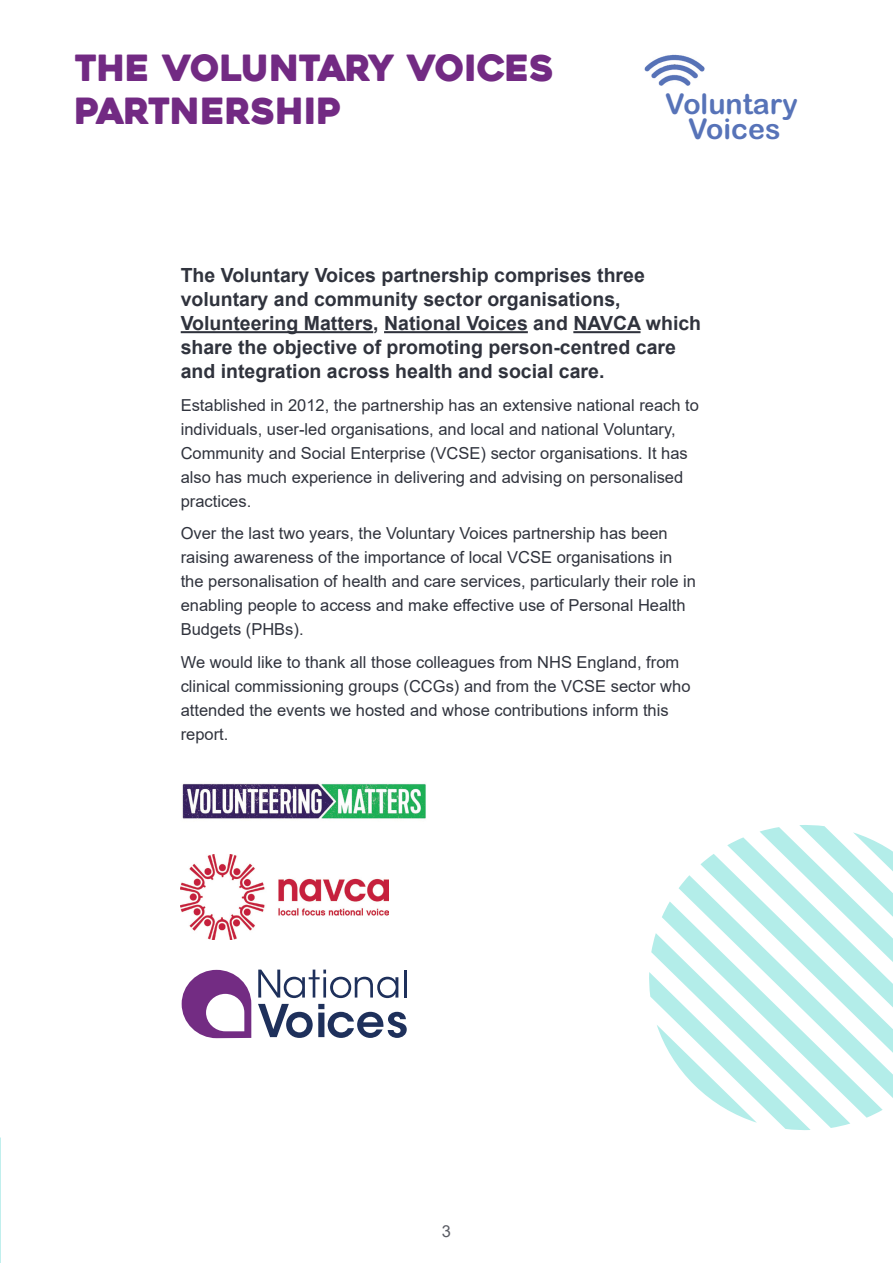
<style>
.page{position:relative;width:893px;height:1263px;background:#fff}
.page>*{position:absolute;margin:0;border:0;box-sizing:border-box;transform-origin:0 0}
.t1{font:36px/43.2px "Heavitas";color:#722a83}
.t2{font:28.5px/24.9px "Arial Rounded MT Bold";color:#5773b8;text-align:center}
.t3{font:700 19.5px/24px "Arial";color:#30333d}
.t4{font:16.5px/24px "Arial";color:#30333d}
.t5{font:16.5px "Arial";color:#5a5c64}
</style>
<div class="page">
<svg style="left:649px;top:825px;width:244px;height:305px"></svg>
<svg style="left:182px;top:970px;width:69px;height:68px"></svg>
<svg style="left:258px;top:970px;width:140px;height:28px"></svg>
<hr style="left:404px;top:970px;width:2px;height:27px;background:#1e305b">
<svg style="left:258px;top:1004px;width:149px;height:34px"></svg>
<img style="left:180px;top:855px;width:208px;height:84px">
<img style="left:182px;top:783px;width:244px;height:36px">
<hr style="left:181px;top:331px;width:192px;height:2px;background:#30333d">
<hr style="left:384px;top:331px;width:144px;height:2px;background:#30333d">
<hr style="left:573px;top:331px;width:67px;height:2px;background:#30333d">
<img style="left:644px;top:54px;width:61px;height:32px">
<h1 class="t1" style="left:74px;top:47px;width:481px">TH E VOLUNTARY VOICES<br>PARTNERSHIP</h1>
<h2 class="t2" style="left:665px;top:91px;width:134px">Voluntary<br>Voices</h2>
<p class="t3" style="left:181px;top:263px;width:522px">The Voluntary Voices partnership comprises three voluntary and community sector organisations, Volunteering Matters, National Voices and NAVCA which share the objective of promoting person-centred care and integration across health and social care.</p>
<p class="t4" style="left:181px;top:393px;width:520px">Established in 2012, the partnership has an extensive national reach to individuals, user-led organisations, and local and national Voluntary, Community and Social Enterprise (VCSE) sector organisations. It has also has much experience in delivering and advising on personalised practices.</p>
<p class="t4" style="left:181px;top:521px;width:517px">Over the last two years, the Voluntary Voices partnership has been raising awareness of the importance of local VCSE organisations in the personalisation of health and care services, particularly their role in enabling people to access and make effective use of Personal Health Budgets (PHBs).</p>
<p class="t4" style="left:181px;top:650px;width:511px">We would like to thank all those colleagues from NHS England, from clinical commissioning groups (CCGs) and from the VCSE sector who attended the events we hosted and whose contributions inform this report.</p>
<p class="t5" style="left:442px;top:1219px;width:11px">3</p>
</div>
